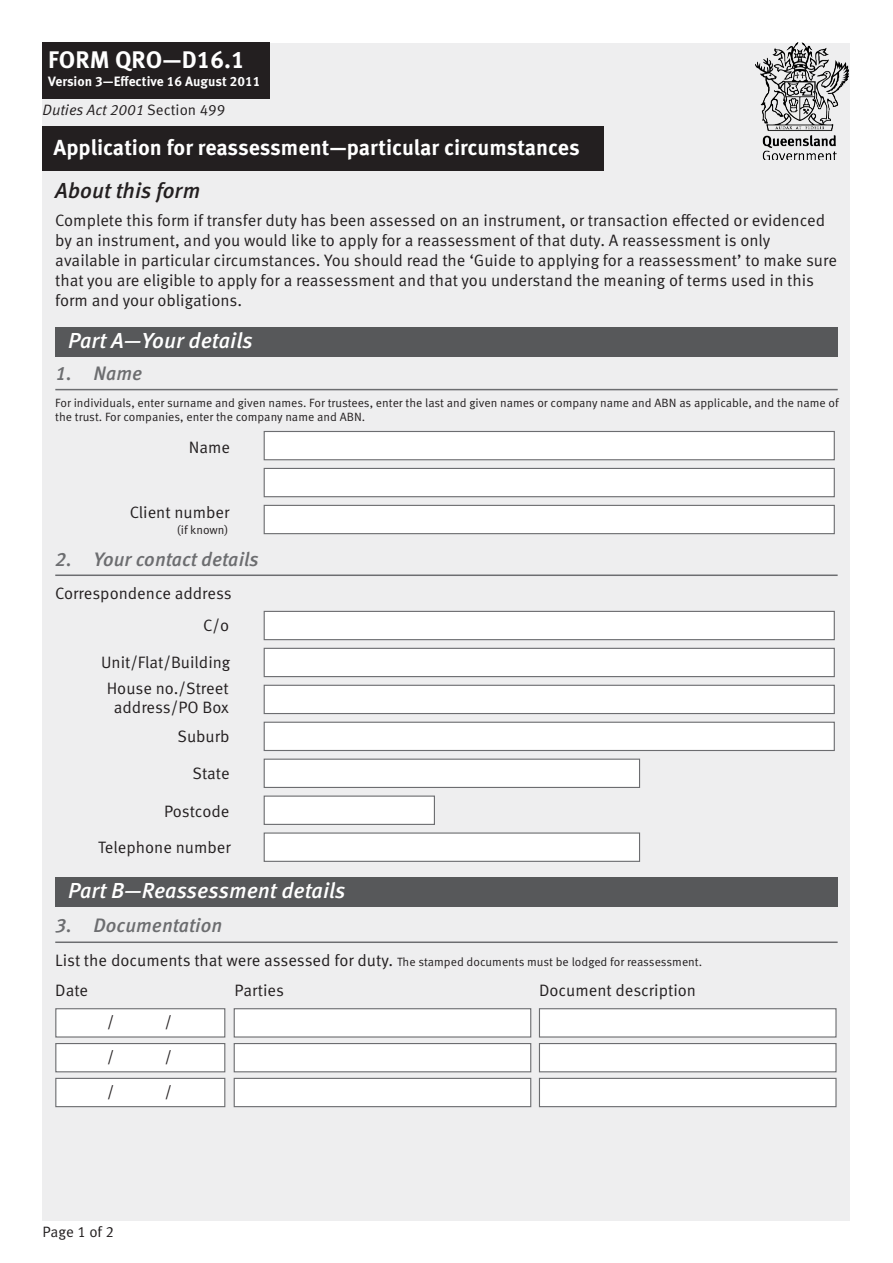
<style>
.page{position:relative;width:893px;height:1263px;background:#fff}
.page>*{position:absolute;margin:0;border:0;box-sizing:border-box;transform-origin:0 0}
.Form_Head{font:700 24px "Meta Pro";color:#fff}
.Heading{font:700 21.75px "Meta Pro";color:#fff}
.Text_Heading{font:italic 500 21.75px "Meta Pro";color:#fff}
.Text_Heading-2{font:italic 500 21.75px "Meta Pro";color:#231f20}
.Text_Heading-3{font:italic 500 19.5px "Meta Pro";color:#6c6d70}
.Text_Heading-4{font:16.5px/19.8px "Meta Pro";color:#231f20}
.t1{font:15.75px "Meta Pro";color:#231f20}
.Italic{font:italic 15px "Meta Pro";color:#231f20}
.t2{font:15px "Meta Pro";letter-spacing:-.005em;color:#231f20}
.Form_Head-2{font:700 13.5px "Meta Pro";color:#fff}
.t3{font:12px/14.4px "Meta Pro";color:#231f20}
.s1{font-style:normal}
.s2{font-size:16.5px}
</style>
<div class="page">
<div style="left:43px;top:43px;width:807px;height:1177px;background:#eeeeef"></div>
<div style="left:43px;top:43px;width:227px;height:56px;background:#231f20"></div>
<div style="left:42px;top:127px;width:562px;height:44px;background:#231f20"></div>
<img style="left:755px;top:43px;width:94px;height:117px">
<div style="left:55px;top:327px;width:783px;height:30px;background:#57585a"></div>
<hr style="left:55px;top:389px;width:783px;height:1px;background:#6c6d70">
<div style="left:264px;top:431px;width:571px;height:29px;background:#fff;border:1px solid #6c6d70"></div>
<div style="left:264px;top:468px;width:571px;height:29px;background:#fff;border:1px solid #6c6d70"></div>
<div style="left:264px;top:505px;width:571px;height:29px;background:#fff;border:1px solid #6c6d70"></div>
<hr style="left:55px;top:574px;width:783px;height:2px;background:#6c6d70">
<div style="left:264px;top:611px;width:571px;height:29px;background:#fff;border:1px solid #6c6d70"></div>
<div style="left:264px;top:648px;width:571px;height:29px;background:#fff;border:1px solid #6c6d70"></div>
<div style="left:264px;top:685px;width:571px;height:29px;background:#fff;border:1px solid #6c6d70"></div>
<div style="left:264px;top:722px;width:571px;height:29px;background:#fff;border:1px solid #6c6d70"></div>
<div style="left:264px;top:759px;width:376px;height:29px;background:#fff;border:1px solid #6c6d70"></div>
<div style="left:264px;top:795px;width:171px;height:30px;background:#fff;border:1px solid #6c6d70"></div>
<div style="left:264px;top:832px;width:376px;height:30px;background:#fff;border:1px solid #6c6d70"></div>
<div style="left:55px;top:877px;width:783px;height:30px;background:#57585a"></div>
<hr style="left:55px;top:941px;width:783px;height:2px;background:#6c6d70">
<div style="left:56px;top:1009px;width:169px;height:28px;background:#fff"></div>
<div style="left:55px;top:1008px;width:170px;height:29px;border:1px solid #6c6d70"></div>
<div style="left:234px;top:1008px;width:297px;height:29px;background:#fff;border:1px solid #6c6d70"></div>
<div style="left:539px;top:1008px;width:297px;height:29px;background:#fff;border:1px solid #6c6d70"></div>
<div style="left:56px;top:1043px;width:169px;height:29px;background:#fff"></div>
<div style="left:55px;top:1043px;width:170px;height:29px;border:1px solid #6c6d70"></div>
<div style="left:234px;top:1043px;width:297px;height:29px;background:#fff;border:1px solid #6c6d70"></div>
<div style="left:539px;top:1043px;width:297px;height:29px;background:#fff;border:1px solid #6c6d70"></div>
<div style="left:56px;top:1078px;width:169px;height:29px;background:#fff"></div>
<div style="left:55px;top:1078px;width:170px;height:29px;border:1px solid #6c6d70"></div>
<div style="left:234px;top:1078px;width:297px;height:29px;background:#fff;border:1px solid #6c6d70"></div>
<div style="left:539px;top:1078px;width:297px;height:29px;background:#fff;border:1px solid #6c6d70"></div>
<p class="Form_Head" style="left:48px;top:45px;width:198px">FORM QRO—D16.1</p>
<p class="Form_Head-2" style="left:48px;top:72px;width:214px">Version 3—Effective 16 August 2011</p>
<p class="Italic" style="left:43px;top:100px;width:184px">Duties Act 2001 <span class="s1">Section 499</span></p>
<p class="Heading" style="left:54px;top:134px;width:528px">Application for reassessment—particular circumstances</p>
<p class="Text_Heading-2" style="left:55px;top:177px;width:146px">About this form</p>
<p class="Text_Heading-4" style="left:55px;top:211px;width:783px">Complete this form if transfer duty has been assessed on an instrument, or transaction effected or evidenced by an instrument, and you would like to apply for a reassessment of that duty. A reassessment is only available in particular circumstances. You should read the ‘Guide to applying for a reassessment’ to make sure that you are eligible to apply for a reassessment and that you understand the meaning of terms used in this form and your obligations.</p>
<p class="Text_Heading" style="left:68px;top:327px;width:186px">Part A—Your details</p>
<p class="Text_Heading-3" style="left:55px;top:361px;width:88px">1. Name</p>
<p class="t3" style="left:55px;top:396px;width:785px">For individuals, enter surname and given names. For trustees, enter the last and given names or company name and ABN as applicable, and the name of the trust. For companies, enter the company name and ABN.</p>
<p class="Text_Heading-4" style="left:189px;top:438px;width:43px">Name</p>
<p class="Text_Heading-4" style="left:130px;top:503px;width:101px">Client number</p>
<p class="Text_Heading-3" style="left:55px;top:547px;width:205px">2. Your contact details</p>
<p class="Text_Heading-4" style="left:55px;top:583px;width:178px">Correspondence address</p>
<p class="Text_Heading-4" style="left:203px;top:616px;width:28px">C/o</p>
<p class="Text_Heading-4" style="left:101px;top:653px;width:131px">Unit/Flat/Building</p>
<p class="t3" style="left:177px;top:522px;width:53px">(if known)</p>
<p class="Text_Heading-4" style="left:107px;top:678px;width:123px">House no./Street</p>
<p class="Text_Heading-4" style="left:114px;top:698px;width:116px">address/PO Box</p>
<p class="Text_Heading-4" style="left:178px;top:727px;width:53px">Suburb</p>
<p class="Text_Heading-4" style="left:193px;top:764px;width:39px">State</p>
<p class="Text_Heading-4" style="left:164px;top:802px;width:67px">Postcode</p>
<p class="Text_Heading-4" style="left:98px;top:838px;width:134px">Telephone number</p>
<p class="Text_Heading" style="left:68px;top:876px;width:279px">Part B—Reassessment details</p>
<p class="Text_Heading-3" style="left:55px;top:912px;width:168px">3. Documentation</p>
<p class="t3" style="left:55px;top:955px;width:648px"><span class="s2">List the documents that were assessed for duty.</span> The stamped documents must be lodged for reassessment.</p>
<p class="Text_Heading-4" style="left:55px;top:981px;width:34px">Date</p>
<p class="Text_Heading-4" style="left:235px;top:981px;width:51px">Parties</p>
<p class="Text_Heading-4" style="left:539px;top:981px;width:159px">Document description</p>
<p class="t1" style="left:107px;top:1012px;width:9px">/</p>
<p class="t1" style="left:165px;top:1012px;width:9px">/</p>
<p class="t1" style="left:107px;top:1047px;width:9px">/</p>
<p class="t1" style="left:165px;top:1047px;width:9px">/</p>
<p class="t1" style="left:107px;top:1082px;width:9px">/</p>
<p class="t1" style="left:165px;top:1082px;width:9px">/</p>
<p class="t2" style="left:43px;top:1222px;width:73px">Page 1 of 2</p>
</div>
